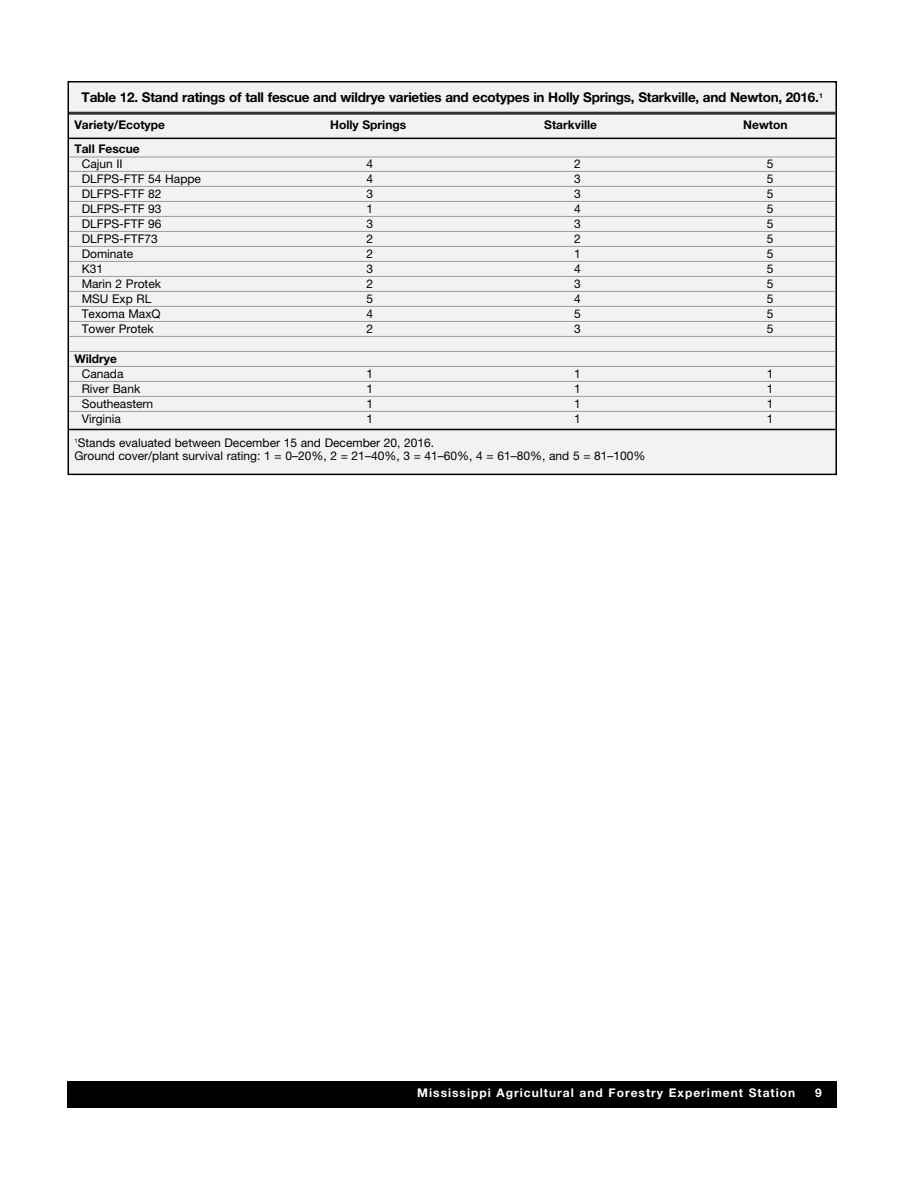
<style>
.page{position:relative;width:918px;height:1188px;background:#fff}
.page>*{position:absolute;margin:0;border:0;box-sizing:border-box;transform-origin:0 0}
.t1{font:700 13.5px "Helvetica Neue LT Std";letter-spacing:-.015em;color:#000}
.t2{font:12px/13.5px "Helvetica Neue LT Std";color:#000}
.t3{font:700 12px "Helvetica Neue LT Std";color:#000}
.t4{font:700 12px "Helvetica Neue LT Std";letter-spacing:.085em;color:#fff}
</style>
<div class="page">
<div style="left:68px;top:1081px;width:769px;height:27px;background:#000"></div>
<div style="left:69px;top:82px;width:767px;height:392px;background:#f2f2f2"></div>
<div style="left:68px;top:81px;width:769px;height:394px;border:2px solid #000"></div>
<hr style="left:69px;top:112px;width:767px;height:3px;background:#333">
<hr style="left:69px;top:138px;width:767px;height:1px;background:#000">
<hr style="left:69px;top:157px;width:767px;height:1px;background:#999">
<hr style="left:69px;top:171px;width:767px;height:1px;background:#9c9c9c">
<hr style="left:69px;top:186px;width:767px;height:1px;background:#9c9c9c">
<hr style="left:69px;top:201px;width:767px;height:1px;background:#9c9c9c">
<hr style="left:69px;top:216px;width:767px;height:1px;background:#9c9c9c">
<hr style="left:69px;top:231px;width:767px;height:1px;background:#9c9c9c">
<hr style="left:69px;top:246px;width:767px;height:1px;background:#9c9c9c">
<hr style="left:69px;top:261px;width:767px;height:1px;background:#9c9c9c">
<hr style="left:69px;top:276px;width:767px;height:1px;background:#9c9c9c">
<hr style="left:69px;top:291px;width:767px;height:1px;background:#9c9c9c">
<hr style="left:69px;top:306px;width:767px;height:1px;background:#9c9c9c">
<hr style="left:69px;top:321px;width:767px;height:1px;background:#9c9c9c">
<hr style="left:69px;top:336px;width:767px;height:1px;background:#9c9c9c">
<hr style="left:69px;top:351px;width:767px;height:1px;background:#9c9c9c">
<hr style="left:69px;top:366px;width:767px;height:1px;background:#9c9c9c">
<hr style="left:69px;top:381px;width:767px;height:1px;background:#9c9c9c">
<hr style="left:69px;top:396px;width:767px;height:1px;background:#9c9c9c">
<hr style="left:69px;top:411px;width:767px;height:1px;background:#9c9c9c">
<hr style="left:69px;top:429px;width:767px;height:1px;background:#000">
<p class="t1" style="left:82px;top:92px;width:743px">Table 12. Stand ratings of tall fescue and wildrye varieties and ecotypes in Holly Springs, Starkville, and Newton, 2016.<sup>1</sup></p>
<p class="t3" style="left:74px;top:121px;width:92px">Variety/Ecotype</p>
<p class="t3" style="left:330px;top:121px;width:78px">Holly Springs</p>
<p class="t3" style="left:544px;top:121px;width:54px">Starkville</p>
<p class="t3" style="left:743px;top:121px;width:46px">Newton</p>
<p class="t3" style="left:74px;top:144px;width:67px">Tall Fescue</p>
<p class="t2" style="left:82px;top:158px;width:43px">Cajun II</p>
<p class="t2" style="left:367px;top:158px;width:8px">4</p>
<p class="t2" style="left:574px;top:158px;width:8px">2</p>
<p class="t2" style="left:767px;top:158px;width:8px">5</p>
<p class="t2" style="left:82px;top:173px;width:121px">DLFPS-FTF 54 Happe</p>
<p class="t2" style="left:367px;top:173px;width:8px">4</p>
<p class="t2" style="left:574px;top:173px;width:8px">3</p>
<p class="t2" style="left:767px;top:173px;width:8px">5</p>
<p class="t2" style="left:82px;top:188px;width:81px">DLFPS-FTF 82</p>
<p class="t2" style="left:367px;top:188px;width:8px">3</p>
<p class="t2" style="left:574px;top:188px;width:8px">3</p>
<p class="t2" style="left:767px;top:188px;width:8px">5</p>
<p class="t2" style="left:82px;top:203px;width:81px">DLFPS-FTF 93</p>
<p class="t2" style="left:367px;top:203px;width:8px">1</p>
<p class="t2" style="left:574px;top:203px;width:8px">4</p>
<p class="t2" style="left:767px;top:203px;width:8px">5</p>
<p class="t2" style="left:82px;top:218px;width:81px">DLFPS-FTF 96</p>
<p class="t2" style="left:367px;top:218px;width:8px">3</p>
<p class="t2" style="left:574px;top:218px;width:8px">3</p>
<p class="t2" style="left:767px;top:218px;width:8px">5</p>
<p class="t2" style="left:82px;top:233px;width:78px">DLFPS-FTF73</p>
<p class="t2" style="left:367px;top:233px;width:8px">2</p>
<p class="t2" style="left:574px;top:233px;width:8px">2</p>
<p class="t2" style="left:767px;top:233px;width:8px">5</p>
<p class="t2" style="left:82px;top:248px;width:53px">Dominate</p>
<p class="t2" style="left:367px;top:248px;width:8px">2</p>
<p class="t2" style="left:574px;top:248px;width:8px">1</p>
<p class="t2" style="left:767px;top:248px;width:8px">5</p>
<p class="t2" style="left:82px;top:263px;width:23px">K31</p>
<p class="t2" style="left:367px;top:263px;width:8px">3</p>
<p class="t2" style="left:574px;top:263px;width:8px">4</p>
<p class="t2" style="left:767px;top:263px;width:8px">5</p>
<p class="t2" style="left:82px;top:278px;width:81px">Marin 2 Protek</p>
<p class="t2" style="left:367px;top:278px;width:8px">2</p>
<p class="t2" style="left:574px;top:278px;width:8px">3</p>
<p class="t2" style="left:767px;top:278px;width:8px">5</p>
<p class="t2" style="left:82px;top:293px;width:71px">MSU Exp RL</p>
<p class="t2" style="left:367px;top:293px;width:8px">5</p>
<p class="t2" style="left:574px;top:293px;width:8px">4</p>
<p class="t2" style="left:767px;top:293px;width:8px">5</p>
<p class="t2" style="left:82px;top:308px;width:81px">Texoma MaxQ</p>
<p class="t2" style="left:367px;top:308px;width:8px">4</p>
<p class="t2" style="left:574px;top:308px;width:8px">5</p>
<p class="t2" style="left:767px;top:308px;width:8px">5</p>
<p class="t2" style="left:82px;top:323px;width:74px">Tower Protek</p>
<p class="t2" style="left:367px;top:323px;width:8px">2</p>
<p class="t2" style="left:574px;top:323px;width:8px">3</p>
<p class="t2" style="left:767px;top:323px;width:8px">5</p>
<p class="t3" style="left:74px;top:354px;width:44px">Wildrye</p>
<p class="t2" style="left:82px;top:368px;width:43px">Canada</p>
<p class="t2" style="left:367px;top:368px;width:8px">1</p>
<p class="t2" style="left:574px;top:368px;width:8px">1</p>
<p class="t2" style="left:767px;top:368px;width:8px">1</p>
<p class="t2" style="left:82px;top:383px;width:60px">River Bank</p>
<p class="t2" style="left:367px;top:383px;width:8px">1</p>
<p class="t2" style="left:574px;top:383px;width:8px">1</p>
<p class="t2" style="left:767px;top:383px;width:8px">1</p>
<p class="t2" style="left:82px;top:398px;width:73px">Southeastern</p>
<p class="t2" style="left:367px;top:398px;width:8px">1</p>
<p class="t2" style="left:574px;top:398px;width:8px">1</p>
<p class="t2" style="left:767px;top:398px;width:8px">1</p>
<p class="t2" style="left:82px;top:413px;width:41px">Virginia</p>
<p class="t2" style="left:367px;top:413px;width:8px">1</p>
<p class="t2" style="left:574px;top:413px;width:8px">1</p>
<p class="t2" style="left:767px;top:413px;width:8px">1</p>
<p class="t2" style="left:74px;top:437px;width:573px"><sup>1</sup>Stands evaluated between December 15 and December 20, 2016.<br>Ground cover/plant survival rating: 1 = 0–20%, 2 = 21–40%, 3 = 41–60%, 4 = 61–80%, and 5 = 81–100%</p>
<p class="t4" style="left:417px;top:1089px;width:380px">Mississippi Agricultural and Forestry Experiment Station</p>
<p class="t4" style="left:815px;top:1089px;width:8px">9</p>
</div>
